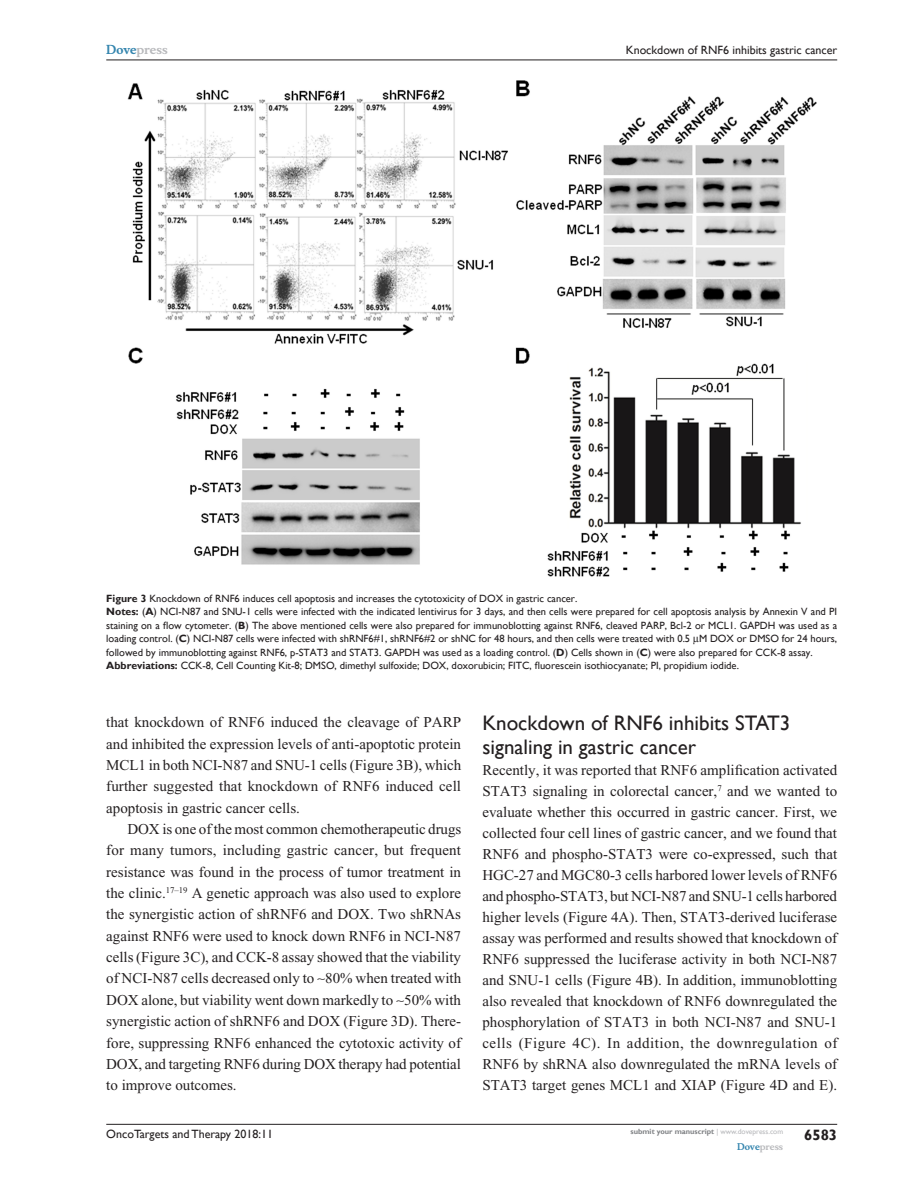
<style>
.page{position:relative;width:918px;height:1188px;background:#fff}
.page>*{position:absolute;margin:0;border:0;box-sizing:border-box;transform-origin:0 0}
.H2-2li{font:21px/24px "Gill Sans";color:#231f20}
.TxF{font:15px/21px "Times New Roman";color:#231f20;text-align:justify}
.Tx{font:15px/21.3px "Times New Roman";letter-spacing:-.01em;color:#231f20;text-align:justify}
.t1{font:700 15px "Gill Sans";color:#231f20}
.t2{font:12px "Gill Sans";color:#231f20}
.t3{font:700 12px "Musee";color:#b8b9bc}
.FigSNRI{font:10.5px/13.5px "Gill Sans";color:#231f20}
.FigC{font:10.5px "Gill Sans";color:#231f20}
.t4{font:700 9px "Musee";color:#b8b9bc}
.t5{font:700 7.5px "Gill Sans";color:#808285}
.s1{color:#3485ae}
.s2{font-weight:700}
.s3{font-weight:400;color:#b8b9bc}
</style>
<div class="page">
<hr style="left:106px;top:1124px;width:731px;height:1px;background:#231f20">
<hr style="left:106px;top:60px;width:731px;height:1px;background:#231f20">
<img style="left:127px;top:81px;width:689px;height:495px">
<p class="t3" style="left:106px;top:43px;width:63px"><span class="s1">Dove</span>press</p>
<p class="t2" style="left:626px;top:43px;width:213px">Knockdown of RN F6 inhibits gastric cancer</p>
<p class="FigC" style="left:106px;top:592px;width:473px"><span class="s2">Figure 3</span> Knockdown of RN F6 induces cell apoptosis and increases the cytotoxicity of DOX in gastric cancer.</p>
<p class="FigSNRI" style="left:106px;top:605px;width:732px"><span class="s2">Notes:</span> (<span class="s2">A</span>) NCI -N87 and SN U-1 cells were infected with the indicated lentivirus for 3 days, and then cells were prepared for cell apoptosis analysis by Annexin V and PI staining on a flow cytometer. (<span class="s2">B</span>) The above mentioned cells were also prepared for immunoblotting against RN F6, cleaved PARP, Bcl-2 or MCL 1. GAPDH was used as a loading control. (<span class="s2">C</span>) NCI -N87 cells were infected with shRN F6#1, shRN F6#2 or shNC for 48 hours, and then cells were treated with 0.5 M DOX or DMSO for 24 hours, followed by immunoblotting against RN F6, p-STAT3 and STAT3. GAPDH was used as a loading control. (<span class="s2">D</span>) Cells shown in (<span class="s2">C</span>) were also prepared for CC K-8 assay.</p>
<p class="FigSNRI" style="left:106px;top:659px;width:634px"><span class="s2">Abbreviations:</span> CCK-8, Cell Counting Kit-8; DMSO, dimethyl sulfoxide; DOX, doxorubicin; FITC, fluorescein isothiocyanate; PI, propidium iodide.</p>
<p class="TxF" style="left:106px;top:712px;width:356px">that knockdown of RNF6 induced the cleavage of PARP and inhibited the expression levels of anti-apoptotic protein MCL1 in both NCI-N87 and SNU-1 cells (Figure 3B), which further suggested that knockdown of RNF6 induced cell apoptosis in gastric cancer cells.</p>
<p class="Tx" style="left:106px;top:818px;width:356px;text-indent:21px">DOX is one of the most common chemotherapeutic drugs for many tumors, including gastric cancer, but frequent resistance was found in the process of tumor treatment in the clinic.<sup>17–19</sup> A genetic approach was also used to explore the synergistic action of shRNF6 and DOX. Two shRNAs against RNF6 were used to knock down RNF6 in NCI-N87 cells (Figure 3C), and CCK-8 assay showed that the viability of NCI-N87 cells decreased only to 80% when treated with DOX alone, but viability went down markedly to 50% with synergistic action of shRNF6 and DOX (Figure 3D). There&shy;fore, suppressing RNF6 enhanced the cytotoxic activity of DOX, and targeting RNF6 during DOX therapy had potential to improve outcomes.</p>
<p class="H2-2li" style="left:482px;top:711px;width:310px">Knockdown of RN F6 inhibits STAT3 signaling in gastric cancer</p>
<p class="TxF" style="left:482px;top:760px;width:356px">Recently, it was reported that RNF6 amplification activated STAT3 signaling in colorectal cancer,<sup>7</sup> and we wanted to evaluate whether this occurred in gastric cancer. First, we collected four cell lines of gastric cancer, and we found that RNF6 and phospho-STAT3 were co-expressed, such that HGC-27 and MGC80-3 cells harbored lower levels of RNF6 and phospho-STAT3, but NCI-N87 and SNU-1 cells harbored higher levels (Figure 4A). Then, STAT3-derived luciferase assay was performed and results showed that knockdown of RNF6 suppressed the luciferase activity in both NCI-N87 and SNU-1 cells (Figure 4B). In addition, immunoblotting also revealed that knockdown of RNF6 downregulated the phosphorylation of STAT3 in both NCI-N87 and SNU-1 cells (Figure 4C). In addition, the downregulation of RNF6 by shRNA also downregulated the mRNA levels of STAT3 target genes MCL1 and XIAP (Figure 4D and E).</p>
<p class="t2" style="left:106px;top:1127px;width:168px">OncoTargets and Therapy 2018:11</p>
<p class="t5" style="left:631px;top:1127px;width:154px">submit your manuscript <span class="s3">| www.dovepress.com</span></p>
<p class="t4" style="left:737px;top:1141px;width:48px"><span class="s1">Dove</span>press</p>
<p class="t1" style="left:804px;top:1126px;width:35px">6583</p>
</div>
